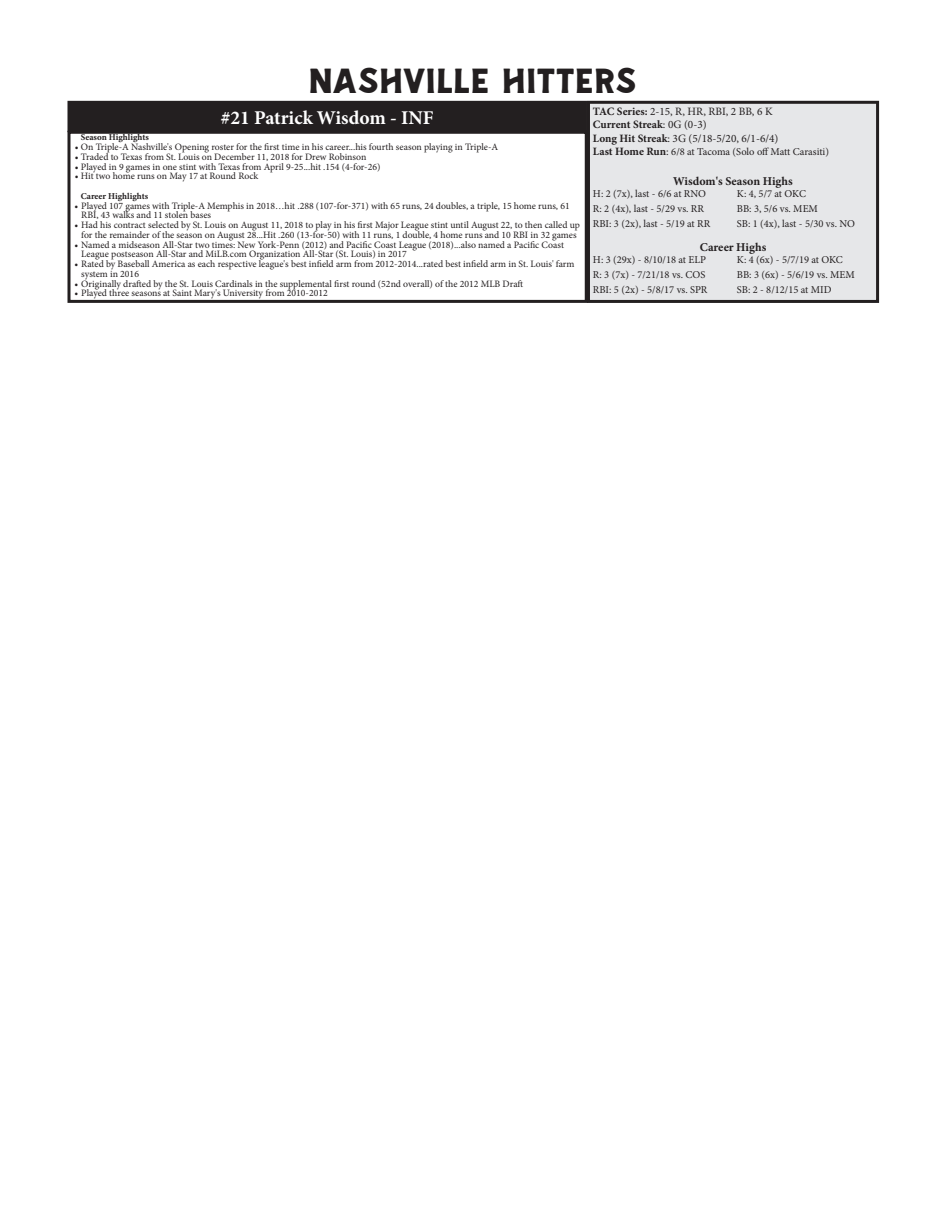
<style>
.page{position:relative;width:945px;height:1215px;background:#fff}
.page>*{position:absolute;margin:0;border:0;box-sizing:border-box;transform-origin:0 0}
.t1{font:39px "NASH";color:#231f20}
.t2{font:700 19.5px "Minion Pro";color:#fff}
.t3{font:700 12px "Minion Pro";color:#231f20}
.t4{font:11.25px "Minion Pro";color:#231f20}
.t5{font:700 11.25px "Minion Pro";letter-spacing:-.005em;color:#231f20}
.t6{font:10.5px "Minion Pro";color:#231f20}
.t7{font:9.75px/9.8px "Minion Pro";color:#231f20}
.t8{font:700 9px "Minion Pro";color:#231f20}
.s1{font-weight:700}
.s2{font-weight:400}
.s3{font-weight:700;font-size:11.25px}
.s4{font-size:11.25px}
</style>
<div class="page">
<div style="left:68px;top:131px;width:520px;height:172px;border:3px solid #231f20"></div>
<div style="left:68px;top:102px;width:518px;height:29px;background:#231f20"></div>
<div style="left:68px;top:101px;width:519px;height:31px;border:2px solid #231f20"></div>
<div style="left:588px;top:102px;width:290px;height:199px;background:#e6e7e9"></div>
<div style="left:587px;top:101px;width:292px;height:202px;border:3px solid #231f20"></div>
<p class="t1" style="left:308px;top:61px;width:330px">NASHVILLE HITTERS</p>
<p class="t2" style="left:221px;top:104px;width:215px">#21 Patrick Wisdom - INF</p>
<p class="t4" style="left:593px;top:104px;width:181px"><span class="s1">TAC Series:</span> 2-15, R, HR, RBI, 2 BB, 6 K</p>
<p class="t5" style="left:593px;top:117px;width:115px">Current Streak<span class="s2">: 0G (0-3)</span></p>
<p class="t4" style="left:593px;top:131px;width:187px"><span class="s1">Long Hit Streak</span>: 3G (5/18-5/20, 6/1-6/4)</p>
<p class="t6" style="left:593px;top:145px;width:238px"><span class="s3">Last Home Run</span><span class="s4">:</span> 6/8 at Tacoma (Solo off Matt Carasiti)</p>
<p class="t3" style="left:673px;top:173px;width:121px">Wisdom's Season Highs</p>
<p class="t6" style="left:593px;top:187px;width:115px">H: 2 (7x), last - 6/6 at RNO</p>
<p class="t6" style="left:737px;top:187px;width:71px">K: 4, 5/7 at OKC</p>
<p class="t6" style="left:593px;top:202px;width:113px">R: 2 (4x), last - 5/29 vs. RR</p>
<p class="t6" style="left:737px;top:202px;width:83px">BB: 3, 5/6 vs. MEM</p>
<p class="t6" style="left:593px;top:217px;width:119px">RBI: 3 (2x), last - 5/19 at RR</p>
<p class="t6" style="left:737px;top:217px;width:120px">SB: 1 (4x), last - 5/30 vs. NO</p>
<p class="t3" style="left:700px;top:239px;width:68px">Career Highs</p>
<p class="t6" style="left:593px;top:253px;width:115px">H: 3 (29x) - 8/10/18 at ELP</p>
<p class="t6" style="left:737px;top:253px;width:107px">K: 4 (6x) - 5/7/19 at OKC</p>
<p class="t6" style="left:593px;top:268px;width:114px">R: 3 (7x) - 7/21/18 vs. COS</p>
<p class="t6" style="left:737px;top:268px;width:119px">BB: 3 (6x) - 5/6/19 vs. MEM</p>
<p class="t6" style="left:593px;top:283px;width:116px">RBI: 5 (2x) - 5/8/17 vs. SPR</p>
<p class="t6" style="left:737px;top:283px;width:96px">SB: 2 - 8/12/15 at MID</p>
<p class="t8" style="left:81px;top:131px;width:70px">Season Highlights</p>
<p class="t7" style="left:75px;top:142px;width:425px">• On Triple-A Nashville's Opening roster for the first time in his career...his fourth season playing in Triple-A</p>
<p class="t7" style="left:75px;top:152px;width:293px">• Traded to Texas from St. Louis on December 11, 2018 for Drew Robinson</p>
<p class="t7" style="left:75px;top:162px;width:307px">• Played in 9 games in one stint with Texas from April 9-25...hit .154 (4-for-26)</p>
<p class="t7" style="left:75px;top:171px;width:185px">• Hit two home runs on May 17 at Round Rock</p>
<p class="t8" style="left:81px;top:190px;width:69px">Career Highlights</p>
<p class="t7" style="left:81px;top:201px;width:490px;text-indent:-7px">• Played 107 games with Triple-A Memphis in 2018…hit .288 (107-for-371) with 65 runs, 24 doubles, a triple, 15 home runs, 61<br>RBI, 43 walks and 11 stolen bases</p>
<p class="t7" style="left:75px;top:220px;width:507px;text-align:center">• Had his contract selected by St. Louis on August 11, 2018 to play in his first Major League stint until August 22, to then called up for the remainder of the season on August 28...Hit .260 (13-for-50) with 11 runs, 1 double, 4 home runs and 10 RBI in 32 games</p>
<p class="t7" style="left:81px;top:240px;width:484px;text-indent:-7px">• Named a midseason All-Star two times: New York-Penn (2012) and Pacific Coast League (2018)...also named a Pacific Coast<br>League postseason All-Star and MiLB.com Organization All-Star (St. Louis) in 2017</p>
<p class="t7" style="left:81px;top:259px;width:495px;text-indent:-7px">• Rated by Baseball America as each respective league's best infield arm from 2012-2014...rated best infield arm in St. Louis' farm system in 2016</p>
<p class="t7" style="left:75px;top:279px;width:450px">• Originally drafted by the St. Louis Cardinals in the supplemental first round (52nd overall) of the 2012 MLB Draft</p>
<p class="t7" style="left:75px;top:288px;width:255px">• Played three seasons at Saint Mary's University from 2010-2012</p>
</div>
